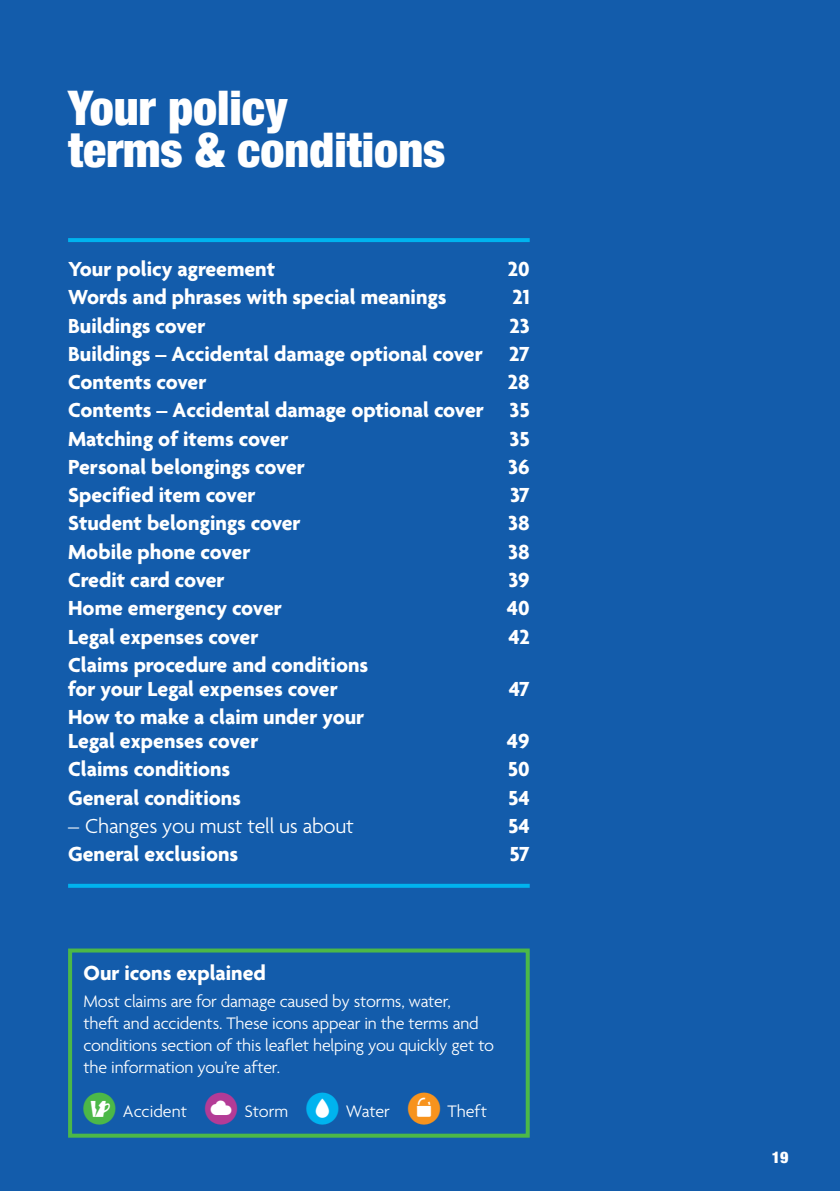
<style>
.page{position:relative;width:840px;height:1191px;background:#fff}
.page>*{position:absolute;margin:0;border:0;box-sizing:border-box;transform-origin:0 0}
.Page_Headline__Core{font:900 condensed 48px/42px "Helvetica Neue LT Std";color:#fff}
.Contents_Item{font:700 22px/24px "Agenda";color:#fff}
.t1{font:300 22px "Agenda";letter-spacing:-.01em;color:#fff}
.Contents_Item_First{font:700 22px "Agenda";color:#fff}
.Contents_Item_Last{font:700 22px "Agenda";color:#fff}
.X-Head__1_col{font:700 22px "Agenda";color:#fff}
.Body_Copy__1_col{font:300 18px/22px "Agenda";letter-spacing:-.01em;color:#fff}
.t2{font:900 condensed 16px "Helvetica Neue LT Std";color:#fff}
.s1{color:#4cb848}
</style>
<div class="page">
<div style="left:0;top:0;width:839px;height:1191px;background:#135cab"></div>
<hr style="left:68px;top:238px;width:461px;height:4px;background:#00b3ef">
<svg style="left:68px;top:883px;width:461px;height:4px;fill:#00b3ef"></svg>
<div style="left:87px;top:1096px;width:24px;height:24px;background:#fff;border-radius:50%"></div>
<div style="left:68px;top:948px;width:461px;height:189px;border:4px solid #4cb848"></div>
<svg style="left:208px;top:1096px;width:25px;height:25px"></svg>
<svg style="left:308px;top:1096px;width:25px;height:25px"></svg>
<svg style="left:412px;top:1096px;width:25px;height:25px"></svg>
<p class="Page_Headline__Core" style="left:68px;top:86px;width:379px">Your policy<br>terms &amp; conditions</p>
<p class="Contents_Item_First" style="left:68px;top:257px;width:208px">Your policy agreement</p>
<p class="Contents_Item_First" style="left:507px;top:257px;width:23px">20</p>
<p class="Contents_Item" style="left:68px;top:287px;width:379px">Words and phrases with special meanings</p>
<p class="Contents_Item" style="left:512px;top:287px;width:19px">21</p>
<p class="Contents_Item" style="left:68px;top:315px;width:139px">Buildings cover</p>
<p class="Contents_Item" style="left:509px;top:315px;width:22px">23</p>
<p class="Contents_Item" style="left:68px;top:343px;width:463px">Buildings – Accidental damage optional cover 27</p>
<p class="Contents_Item" style="left:68px;top:371px;width:140px">Contents cover</p>
<p class="Contents_Item" style="left:507px;top:371px;width:23px">28</p>
<p class="Contents_Item" style="left:68px;top:400px;width:463px">Contents – Accidental damage optional cover 35</p>
<p class="Contents_Item" style="left:68px;top:428px;width:222px">Matching of items cover</p>
<p class="Contents_Item" style="left:509px;top:428px;width:22px">35</p>
<p class="Contents_Item" style="left:68px;top:456px;width:238px">Personal belongings cover</p>
<p class="Contents_Item" style="left:508px;top:456px;width:23px">36</p>
<p class="Contents_Item" style="left:68px;top:484px;width:189px">Specified item cover</p>
<p class="Contents_Item" style="left:510px;top:484px;width:21px">37</p>
<p class="Contents_Item" style="left:68px;top:513px;width:234px">Student belongings cover</p>
<p class="Contents_Item" style="left:508px;top:513px;width:23px">38</p>
<p class="Contents_Item" style="left:68px;top:541px;width:184px">Mobile phone cover</p>
<p class="Contents_Item" style="left:508px;top:541px;width:23px">38</p>
<p class="Contents_Item" style="left:68px;top:569px;width:158px">Credit card cover</p>
<p class="Contents_Item" style="left:508px;top:569px;width:23px">39</p>
<p class="Contents_Item" style="left:68px;top:597px;width:215px">Home emergency cover</p>
<p class="Contents_Item" style="left:506px;top:597px;width:24px">40</p>
<p class="Contents_Item" style="left:68px;top:626px;width:192px">Legal expenses cover</p>
<p class="Contents_Item" style="left:508px;top:626px;width:23px">42</p>
<p class="Contents_Item" style="left:68px;top:654px;width:301px">Claims procedure and conditions for your Legal expenses cover</p>
<p class="Contents_Item" style="left:508px;top:678px;width:22px">47</p>
<p class="Contents_Item" style="left:68px;top:706px;width:297px">How to make a claim under your<br>Legal expenses cover</p>
<p class="Contents_Item" style="left:506px;top:730px;width:24px">49</p>
<p class="Contents_Item" style="left:68px;top:758px;width:164px">Claims conditions</p>
<p class="Contents_Item" style="left:507px;top:758px;width:23px">50</p>
<p class="Contents_Item" style="left:68px;top:787px;width:174px">General conditions</p>
<p class="Contents_Item" style="left:507px;top:787px;width:23px">54</p>
<p class="t1" style="left:68px;top:814px;width:287px">– Changes you must tell us about</p>
<p class="Contents_Item" style="left:508px;top:815px;width:23px">54</p>
<p class="Contents_Item_Last" style="left:68px;top:842px;width:171px">General exclusions</p>
<p class="Contents_Item_Last" style="left:509px;top:842px;width:22px">57</p>
<p class="X-Head__1_col" style="left:83px;top:960px;width:184px">Our icons explained</p>
<p class="Body_Copy__1_col" style="left:83px;top:991px;width:412px">Most claims are for damage caused by storms, water,<br>theft and accidents. These icons appear in the terms and conditions section of this leaflet helping you quickly get to the information you’re after.</p>
<p class="Body_Copy__1_col" style="left:83px;top:1101px;width:105px"><span class="s1">→</span> Accident</p>
<p class="Body_Copy__1_col" style="left:244px;top:1101px;width:45px">Storm</p>
<p class="Body_Copy__1_col" style="left:345px;top:1101px;width:46px">Water</p>
<p class="Body_Copy__1_col" style="left:447px;top:1101px;width:41px">Theft</p>
<p class="t2" style="left:771px;top:1147px;width:18px">19</p>
</div>
